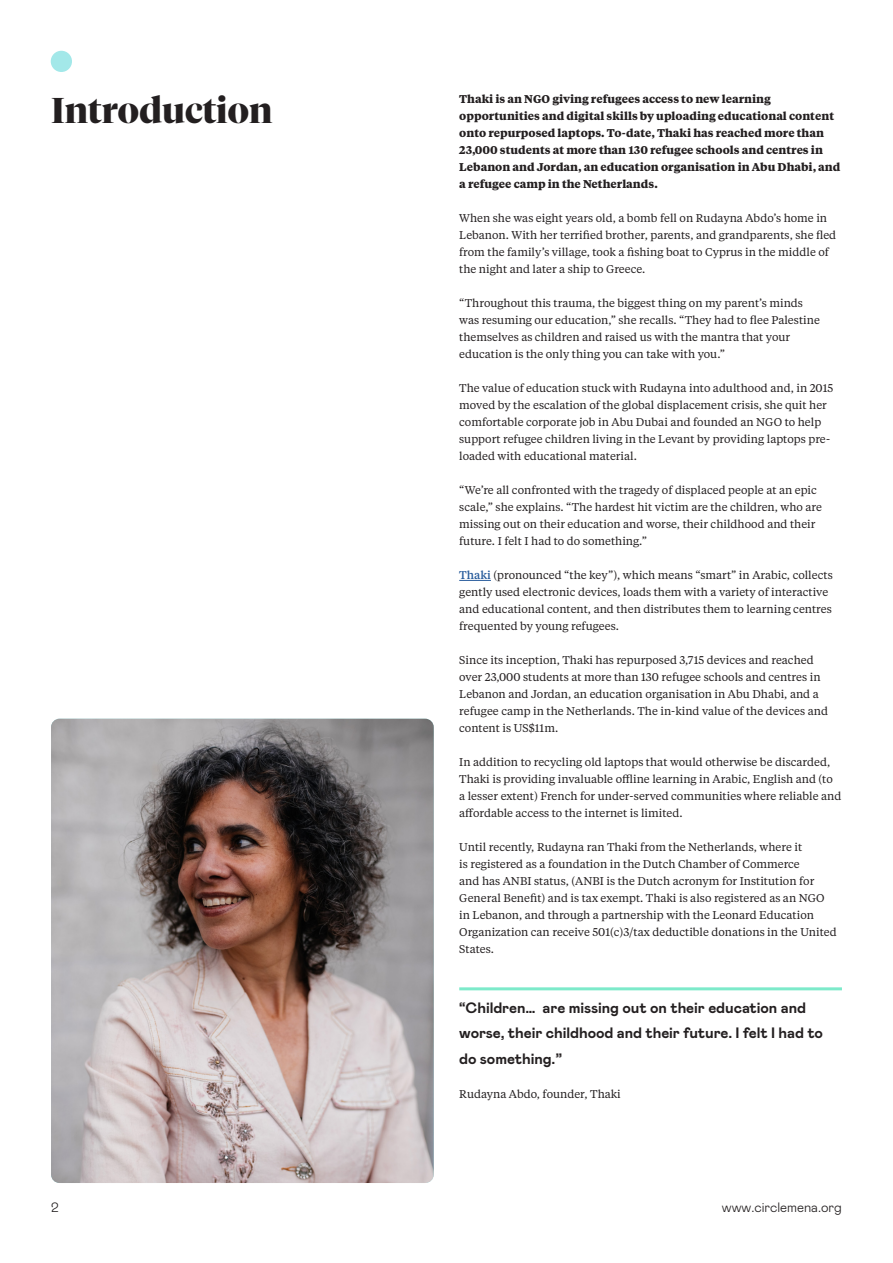
<style>
.page{position:relative;width:893px;height:1263px;background:#fff}
.page>*{position:absolute;margin:0;border:0;box-sizing:border-box;transform-origin:0 0}
.Section_headline{font:700 35.7px "Tiempos Fine";color:#231f20}
.CS_headline{font:700 15px/25.5px "Mabry Pro";letter-spacing:-.005em;color:#231f20}
.t1{font:300 13.5px "Mabry Pro";color:#231f20}
.Bodytext{font:11.25px/17px "Tiempos Text";color:#231f20}
.Bodytext-2{font:700 11.25px/17px "Tiempos Text";color:#231f20}
.s1{font-weight:500;color:#275b9b}
</style>
<div class="page">
<div style="left:51px;top:51px;width:21px;height:21px;background:#a3e8e9;border-radius:50%"></div>
<hr style="left:459px;top:580px;width:32px;height:1px;background:#275b9b">
<hr style="left:459px;top:987px;width:383px;height:3px;background:#7deaca">
<img style="left:51px;top:719px;width:383px;height:464px">
<p class="Section_headline" style="left:51px;top:89px;width:223px">Introduction</p>
<p class="t1" style="left:51px;top:1198px;width:9px">2</p>
<p class="Bodytext-2" style="left:459px;top:90px;width:383px">Thaki is an NGO giving refugees access to new learning opportunities and digital skills by uploading educational content onto repurposed laptops. To-date, Thaki has reached more than 23,000 students at more than 130 refugee schools and centres in Lebanon and Jordan, an education organisation in Abu Dhabi, and a refugee camp in the Netherlands.</p>
<p class="Bodytext" style="left:459px;top:209px;width:378px">When she was eight years old a, bomb fell on Rudayna Abdo s’ home in Lebanon. With her terrified brother, parents, and grandparents, she fled from the family s’ village, took a fishing boat to Cyprus in the middle of the night and later a ship to Greece.</p>
<p class="Bodytext" style="left:459px;top:294px;width:362px">“Throughout this trauma, the biggest thing on my parent s’ minds was resuming our education,” she recalls “. They had to flee Palestine themselves as children and raised us with the mantra that your education is the only thing you can take with you “.</p>
<p class="Bodytext" style="left:459px;top:379px;width:375px">The value of education stuck with Rudayna into adulthood and in, 2015 moved by the escalation of the global displacement crisis, she quit her comfortable corporate job in Abu Dubai and founded an NGO to help</p>
<p class="Bodytext" style="left:459px;top:447px;width:179px">loaded with educational material.</p>
<p class="Bodytext" style="left:459px;top:430px;width:372px">support refugee children living in the Levant by providing laptops pre-</p>
<p class="Bodytext" style="left:459px;top:481px;width:364px">“We’re all confronted with the tragedy of displaced people at an epic scale,” she explains “. The hardest hit victim are the children, who are missing out on their education and worse, their childhood and their future I. felt I had to do something “.</p>
<p class="Bodytext" style="left:459px;top:566px;width:375px"><span class="s1">Thaki</span> (pronounced “the key”), which means “smart” in Arabic, collects gently used electronic devices, loads them with a variety of interactive and educational content, and then distributes them to learning centres frequented by young refugees.</p>
<p class="Bodytext" style="left:459px;top:651px;width:370px">Since its inception, Thaki has repurposed 3,715 devices and reached over 23,000 students at more than 130 refugee schools and centres in Lebanon and Jordan, an education organisation in Abu Dhabi, and a refugee camp in the Netherlands. The in-kind value of the devices and content is US$11m.</p>
<p class="Bodytext" style="left:459px;top:753px;width:384px">In addition to recycling old laptops that would otherwise be discarded, Thaki is providing invaluable offline learning in Arabic, English and (to a lesser extent) French for under-served communities where reliable and affordable access to the internet is limited.</p>
<p class="Bodytext" style="left:459px;top:838px;width:379px">Until recently, Rudayna ran Thaki from the Netherlands, where it<br>is registered as a foundation in the Dutch Chamber of Commerce<br>and has ANBI status (, ANBI is the Dutch acronym for Institution for General Benefit) and is tax exempt. Thaki is also registered as an NGO in Lebanon, and through a partnership with the Leonard Education Organization can receive 501 )c( 3/tax deductible donations in the United States.</p>
<p class="CS_headline" style="left:459px;top:994px;width:365px">“Children…<br>worse, their childhood and their future I. felt I had to do something “.</p>
<p class="Bodytext" style="left:459px;top:1085px;width:163px">Rudayna Abdo, founder, Thaki</p>
<p class="CS_headline" style="left:542px;top:994px;width:265px">are missing out on their education and</p>
<p class="t1" style="left:722px;top:1198px;width:121px">www.circlemena.org</p>
</div>
